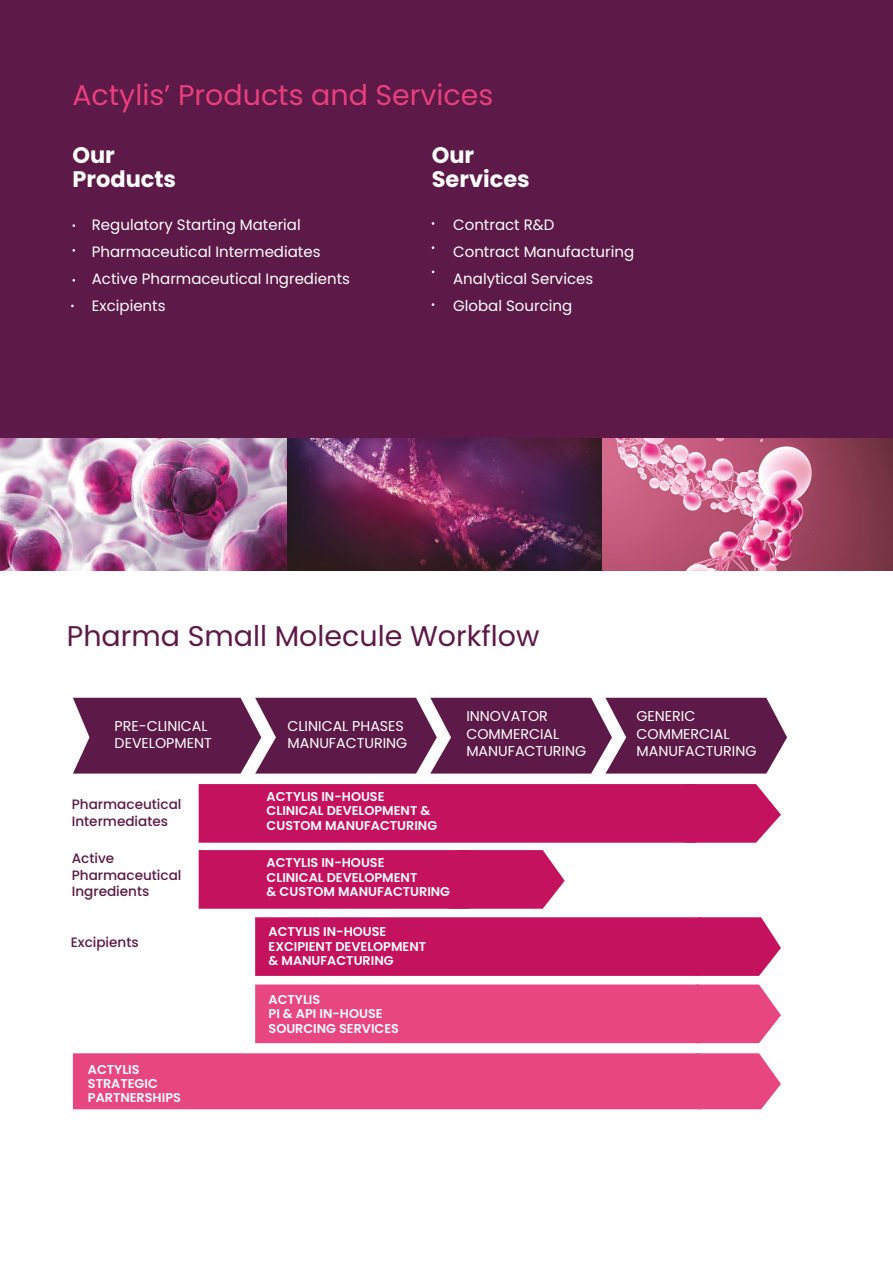
<style>
.page{position:relative;width:893px;height:1263px;background:#fff}
.page>*{position:absolute;margin:0;border:0;box-sizing:border-box;transform-origin:0 0}
.t1{font:28.5px "Poppins";color:#e93f7d}
.t2{font:28.5px "Poppins";color:#5d1947}
.t3{font:700 22.5px/24px "Poppins";color:#fff}
.t4{font:15px/27px "Poppins";color:#fff}
.t5{font:14.25px/17.2px "Poppins";color:#fff}
.t6{font:500 13.65px/16.4px "Poppins";color:#5d1947}
.t7{font:600 12.75px/14.4px "Poppins";color:#fff}
</style>
<div class="page">
<div style="left:0;top:0;width:893px;height:571px;background:#5d1947"></div>
<img style="left:0;top:438px;width:893px;height:133px">
<svg style="left:73px;top:698px;width:714px;height:75px;background:#6a2c56"></svg>
<div style="left:199px;top:784px;width:582px;height:59px;background:#c5125e"></div>
<div style="left:255px;top:917px;width:526px;height:59px;background:#c5125e"></div>
<div style="left:255px;top:984px;width:526px;height:59px;background:#e84681"></div>
<div style="left:73px;top:1053px;width:708px;height:56px;background:#e84681"></div>
<div style="left:199px;top:850px;width:366px;height:59px;background:#c5125e"></div>
<h1 class="t1" style="left:72px;top:78px;width:422px">Actylis’ Products and Services</h1>
<h2 class="t3" style="left:72px;top:144px;width:105px">Our<br>Products</h2>
<h2 class="t3" style="left:432px;top:144px;width:100px">Our<br>Services</h2>
<p class="t4" style="left:92px;top:212px;width:260px">Regulatory Starting Material<br>Pharmaceutical Intermediates<br>Active Pharmaceutical Ingredients<br>Excipients</p>
<p class="t4" style="left:453px;top:212px;width:183px">Contract R&amp;D<br>Contract Manufacturing<br>Analytical Services<br>Global Sourcing</p>
<h1 class="t2" style="left:67px;top:620px;width:474px">Pharma Small Molecule Workflow</h1>
<p class="t5" style="left:115px;top:717px;width:99px">PRE-CLINICAL<br>DEVELOPMENT</p>
<p class="t5" style="left:287px;top:717px;width:121px">CLINICAL PHASES<br>MANUFACTURING</p>
<p class="t5" style="left:466px;top:708px;width:121px">INNOVATOR<br>COMMERCIAL<br>MANUFACTURING</p>
<p class="t5" style="left:636px;top:708px;width:121px">GENERIC<br>COMMERCIAL<br>MANUFACTURING</p>
<p class="t6" style="left:72px;top:796px;width:111px">Pharmaceutical<br>Intermediates</p>
<p class="t6" style="left:72px;top:850px;width:111px">Active<br>Pharmaceutical<br>Ingredients</p>
<p class="t6" style="left:71px;top:934px;width:69px">Excipients</p>
<p class="t7" style="left:88px;top:1062px;width:94px">ACTYLIS<br>STRATEGIC<br>PARTNERSHIPS</p>
<p class="t7" style="left:267px;top:789px;width:172px">ACTYLIS IN-HOUSE<br>CLINICAL DEVELOPMENT &amp;<br>CUSTOM MANUFACTURING</p>
<p class="t7" style="left:267px;top:855px;width:185px">ACTYLIS IN-HOUSE<br>CLINICAL DEVELOPMENT<br>&amp; CUSTOM MANUFACTURING</p>
<p class="t7" style="left:269px;top:925px;width:159px">ACTYLIS IN-HOUSE<br>EXCIPIENT DEVELOPMENT &amp; MANUFACTURING</p>
<p class="t7" style="left:269px;top:992px;width:132px">ACTYLIS<br>PI &amp; API IN-HOUSE<br>SOURCING SERVICES</p>
</div>
